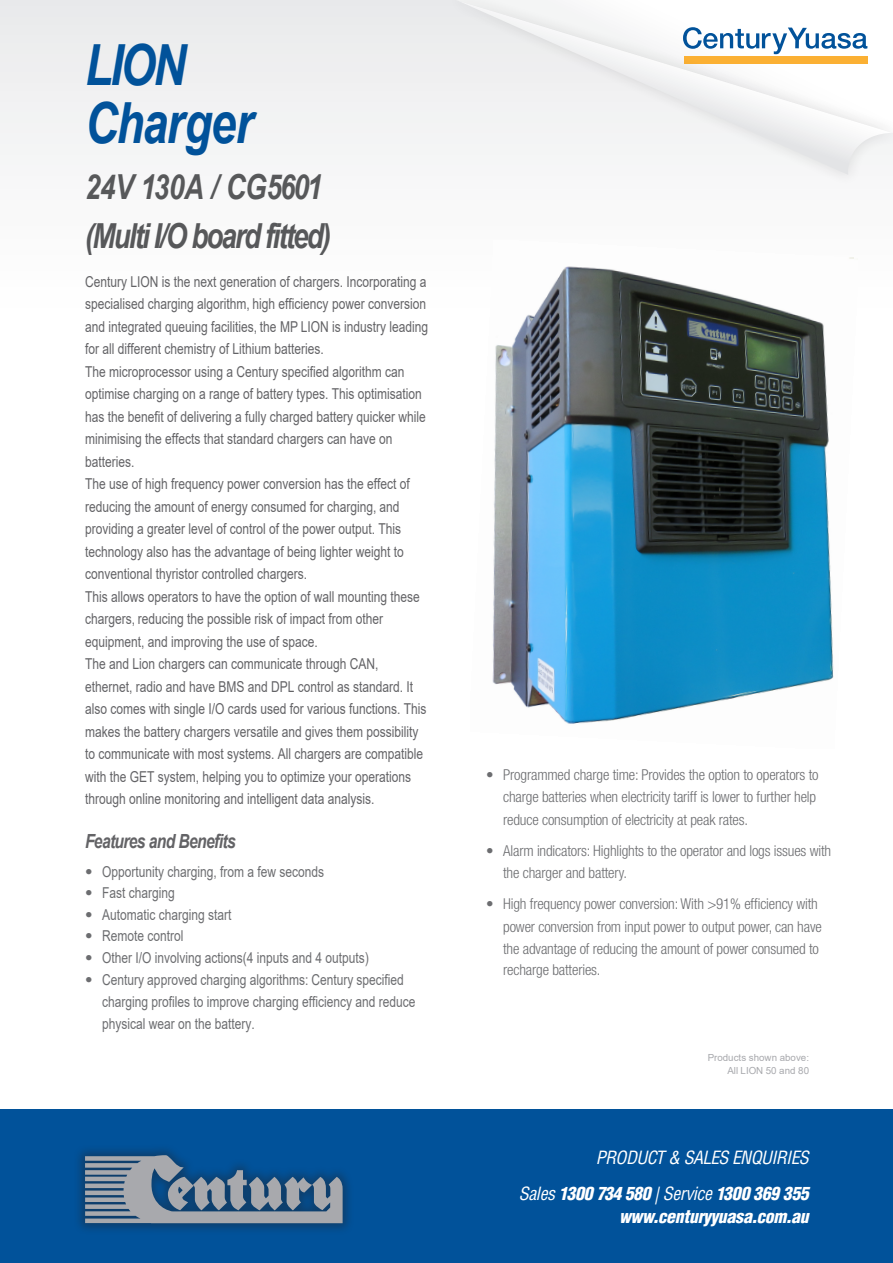
<style>
.page{position:relative;width:893px;height:1263px;background:#fff}
.page>*{position:absolute;margin:0;border:0;box-sizing:border-box;transform-origin:0 0}
.body{font:italic 700 56.7px/57.3px "Arial";letter-spacing:-.03em;color:#01529a;scale:.8 1}
.body-2{font:italic 700 34.5px/49.5px "Arial";letter-spacing:-.065em;color:#57585a;scale:.8 1}
.body-3{font:italic 700 19.5px "Arial";letter-spacing:-.04em;color:#636366;scale:.8 1}
.t1{font:italic condensed 17.85px/36.2px "Helvetica";letter-spacing:-.03em;color:#fff;text-align:right}
.t2{font:italic 900 condensed 17.85px "Helvetica";letter-spacing:-.02em;color:#fff}
.body-4{font:15px/22.5px "Arial";color:#636366;scale:.8 1}
.t3{font:300 condensed 15px/22.5px "Helvetica Neue";letter-spacing:-.01em;color:#6c6d70}
.t4{font:15px/22px "Arial";color:#6c6d70;scale:.8 1}
.body-5{font:9.75px/13.5px "Arial";color:#a8a9ad;text-align:right}
.s1{font-family:"Helvetica Neue";font-weight:300;font-stretch:condensed}
.s2{font-weight:900}
</style>
<div class="page">
<div style="left:0;top:0;width:893px;height:662px;background:linear-gradient(to bottom,#f0f0f1,#fff)"></div>
<div style="left:0;top:1110px;width:893px;height:153px;background:#01529a"></div>
<div style="left:445px;top:0;width:448px;height:187px;background:#f7f7f8"></div>
<svg style="left:457px;top:0;width:430px;height:175px"></svg>
<div style="left:73px;top:1143px;width:282px;height:92px;background:#231f20;opacity:.38"></div>
<svg style="left:85px;top:1155px;width:258px;height:68px"></svg>
<img style="left:470px;top:240px;width:388px;height:484px">
<p class="body" style="left:85px;top:38px;width:212px">LION<br>Charger</p>
<p class="body-2" style="left:85px;top:163px;width:309px">24V 130A / CG5601 (Multi I/O board fitted)</p>
<p class="body-4" style="left:85px;top:270px;width:430px">Century LION is the next generation of chargers. Incorporating a specialised charging algorithm, high efficiency power conversion and integrated queuing facilities, the MP LION is industry leading for all different chemistry of Lithium batteries.<br>The microprocessor using a Century specified algorithm can optimise charging on a range of battery types. This optimisation has the benefit of delivering a fully charged battery quicker while minimising the effects that standard chargers can have on batteries.<br>The use of high frequency power conversion has the effect of reducing the amount of energy consumed for charging, and providing a greater level of control of the power output. This technology also has the advantage of being lighter weight to conventional thyristor controlled chargers.<br>This allows operators to have the option of wall mounting these chargers, reducing the possible risk of impact from other equipment, and improving the use of space.<br>The and Lion chargers can communicate through CAN, ethernet, radio and have BMS and DPL control as standard. It also comes with single I/O cards used for various functions. This makes the battery chargers versatile and gives them possibility to communicate with most systems. All chargers are compatible with the GET system, helping you to optimize your operations through online monitoring and intelligent data analysis.</p>
<p class="body-3" style="left:85px;top:828px;width:190px">Features and Benefits</p>
<p class="t4" style="left:85px;top:860px;width:300px"><span class="s1">•</span> Opportunity charging, from a few seconds</p>
<p class="t4" style="left:85px;top:882px;width:114px"><span class="s1">•</span> Fast charging</p>
<p class="t4" style="left:85px;top:903px;width:184px"><span class="s1">•</span> Automatic charging start</p>
<p class="t4" style="left:85px;top:925px;width:124px"><span class="s1">•</span> Remote control</p>
<p class="t4" style="left:85px;top:946px;width:356px"><span class="s1">•</span> Other I/O involving actions(4 inputs and 4 outputs)</p>
<p class="t4" style="left:102px;top:968px;width:393px;text-indent:-17px"><span class="s1">•</span> Century approved charging algorithms: Century specified charging profiles to improve charging efficiency and reduce physical wear on the battery.</p>
<p class="t3" style="left:503px;top:763px;width:317px;text-indent:-17px">• Programmed charge time: Provides the option to operators to charge batteries when electricity tariff is lower to further help reduce consumption of electricity at peak rates.</p>
<p class="t3" style="left:503px;top:839px;width:330px;text-indent:-17px">• Alarm indicators: Highlights to the operator and logs issues with the charger and battery.</p>
<p class="t3" style="left:503px;top:893px;width:320px;text-indent:-17px">• High frequency power conversion: With &gt;91% efficiency with power conversion from input power to output power, can have the advantage of reducing the amount of power consumed to</p>
<p class="t3" style="left:503px;top:959px;width:99px">recharge batteries.</p>
<p class="body-5" style="left:708px;top:1050px;width:103px">Products shown above:<br>All LION 50 and 80</p>
<p class="t1" style="left:519px;top:1139px;width:291px">PRODUCT &amp; SALES ENQUIRIES<br>Sales <span class="s2">1300 734 580</span> | Service <span class="s2">1300 369 355</span></p>
<p class="t2" style="left:619px;top:1205px;width:191px">www.centuryyuasa.com.au</p>
</div>
